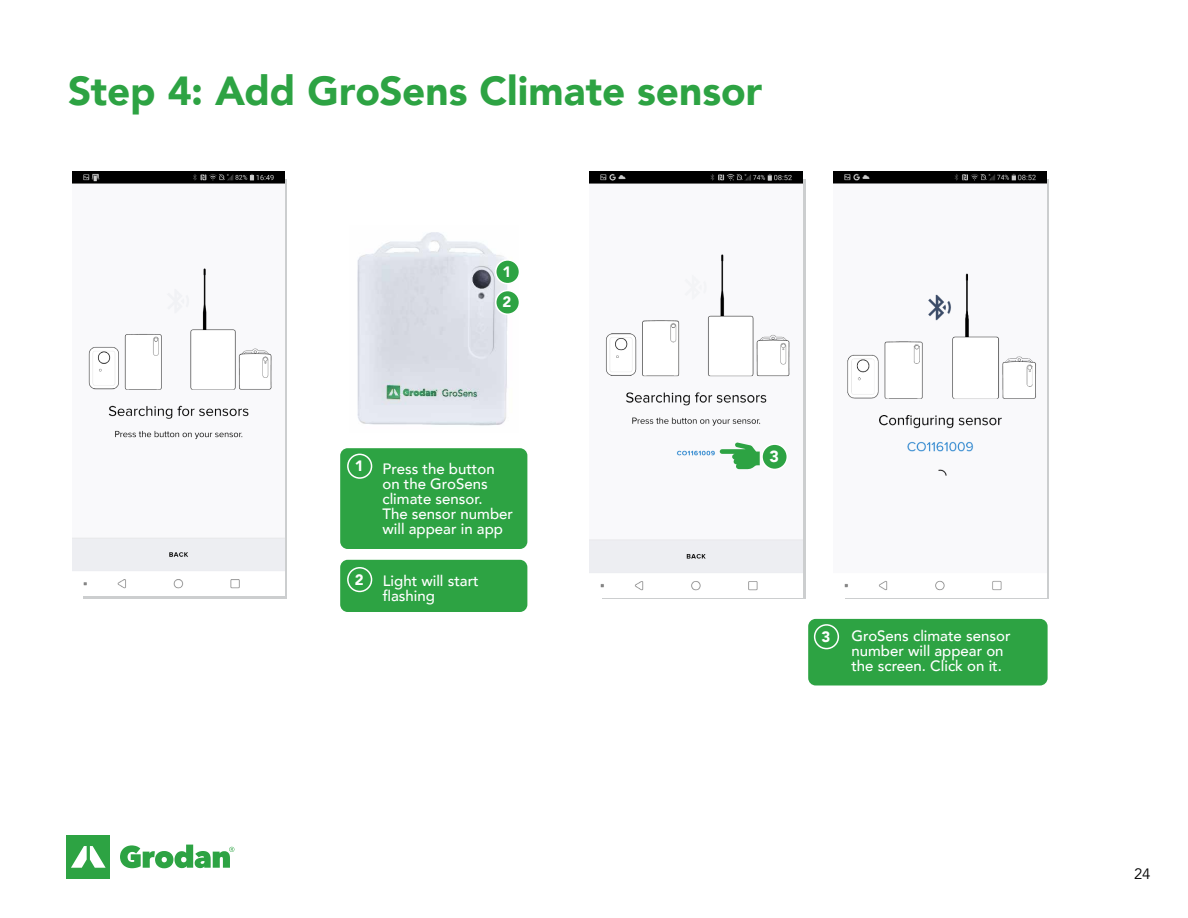
<style>
.page{position:relative;width:1188px;height:918px;background:#fff}
.page>*{position:absolute;margin:0;border:0;box-sizing:border-box;transform-origin:0 0}
.t1{font:900 40.5px "Avenir";color:#2da343}
.t2{font:900 16.05px "Avenir";color:#fff}
.t3{font:500 15px/15px "Avenir";color:#fff}
.t4{font:900 15px/30.6px "Avenir";color:#fff}
.t5{font:15px "Avenir";color:#000}
</style>
<div class="page">
<svg style="left:603px;top:179px;width:203px;height:420px;fill:#cccecf"></svg>
<img style="left:589px;top:171px;width:213px;height:426px">
<div style="left:67px;top:835px;width:43px;height:44px;background:#2da343"></div>
<svg style="left:71px;top:846px;width:35px;height:22px"></svg>
<svg style="left:120px;top:845px;width:114px;height:23px"></svg>
<div style="left:340px;top:448px;width:187px;height:101px;background:#2da343;border-radius:7px"></div>
<div style="left:340px;top:560px;width:187px;height:52px;background:#2da343;border-radius:8px"></div>
<div style="left:347px;top:454px;width:25px;height:25px;border:2px solid #fff;border-radius:50%"></div>
<div style="left:347px;top:567px;width:25px;height:25px;border:2px solid #fff;border-radius:50%"></div>
<img style="left:357px;top:232px;width:160px;height:194px">
<div style="left:808px;top:619px;width:240px;height:66px;background:#2da343;border-radius:8px"></div>
<div style="left:814px;top:624px;width:25px;height:25px;border:2px solid #fff;border-radius:50%"></div>
<svg style="left:720px;top:442px;width:40px;height:27px"></svg>
<div style="left:762px;top:444px;width:25px;height:25px;background:#2da343;border-radius:50%"></div>
<div style="left:761px;top:443px;width:27px;height:27px;border:2px solid #fff;border-radius:50%"></div>
<img style="left:72px;top:171px;width:212px;height:418px">
<img style="left:833px;top:171px;width:213px;height:420px">
<div style="left:496px;top:260px;width:23px;height:24px;background:#2da343;border-radius:50%"></div>
<div style="left:495px;top:259px;width:25px;height:25px;border:2px solid #fff;border-radius:50%"></div>
<div style="left:496px;top:291px;width:23px;height:23px;background:#2da343;border-radius:50%"></div>
<div style="left:495px;top:290px;width:25px;height:25px;border:2px solid #fff;border-radius:50%"></div>
<h1 class="t1" style="left:68px;top:56px;width:696px">Step 4: Add GroSens Climate sensor</h1>
<p class="t4" style="left:503px;top:256px;width:10px">1<br>2</p>
<p class="t4" style="left:355px;top:450px;width:10px">1</p>
<p class="t4" style="left:355px;top:564px;width:10px">2</p>
<p class="t3" style="left:382px;top:460px;width:132px">Press the button on the GroSens climate sensor.<br>The sensor number will appear in app</p>
<p class="t3" style="left:383px;top:572px;width:98px">Light will start flashing</p>
<p class="t2" style="left:770px;top:443px;width:11px">3</p>
<p class="t4" style="left:821px;top:621px;width:10px">3</p>
<p class="t3" style="left:851px;top:627px;width:161px">GroSens climate sensor number will appear on the screen. Click on it.</p>
<p class="t5" style="left:1134px;top:865px;width:18px">24</p>
</div>
